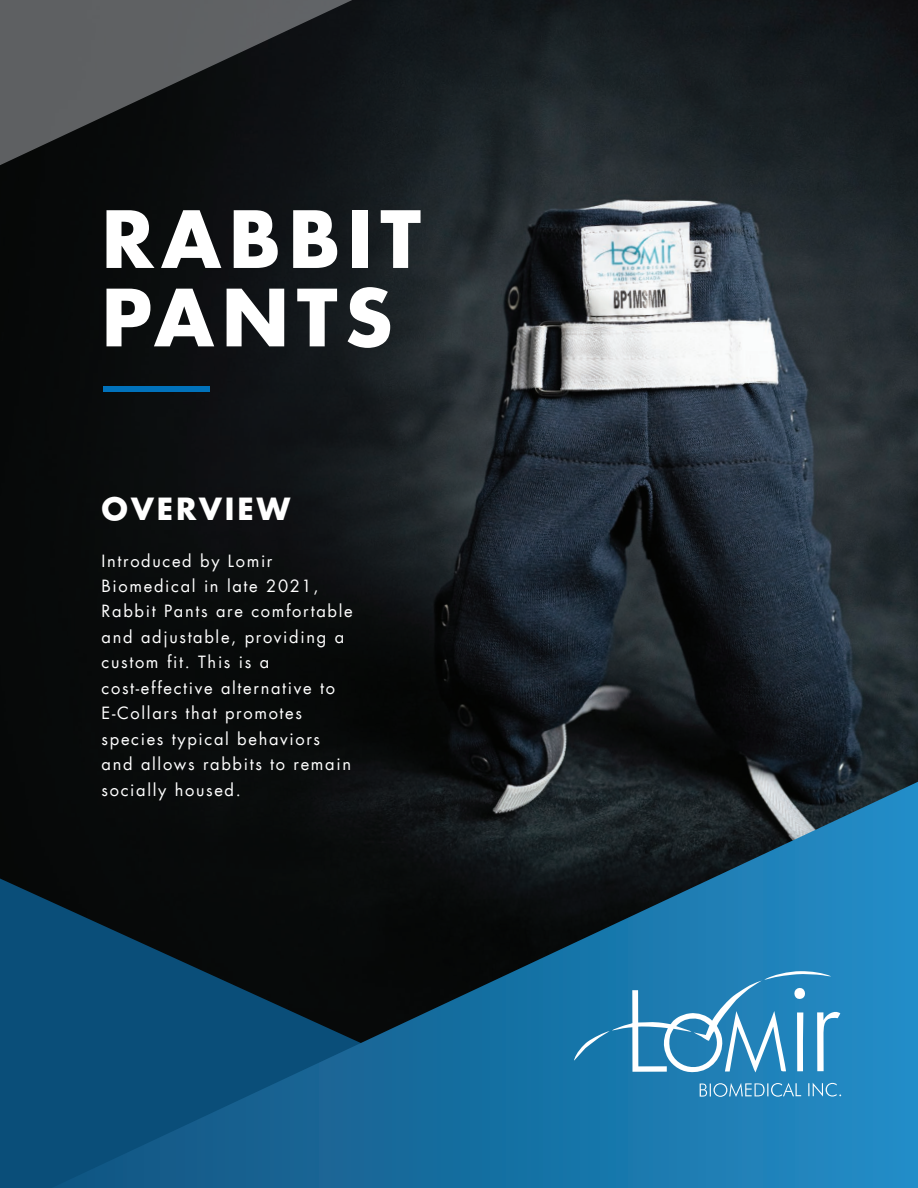
<style>
.page{position:relative;width:918px;height:1188px;background:#fff}
.page>*{position:absolute;margin:0;border:0;box-sizing:border-box;transform-origin:0 0}
.t1{font:700 76.65px/78.4px "Futura LT";letter-spacing:.1em;color:#fff}
.t2{font:700 29.85px "Futura LT";letter-spacing:.1em;color:#fff}
.t3{font:16.5px/25.5px "Futura LT";letter-spacing:.1em;color:#fff}
</style>
<div class="page">
<img style="left:0;top:0;width:918px;height:879px">
<div style="left:0;top:879px;width:52px;height:309px;background:#0a4e79"></div>
<div style="left:103px;top:386px;width:106px;height:6px;background:#0172bb"></div>
<svg style="left:52px;top:782px;width:866px;height:406px"></svg>
<svg style="left:0;top:0;width:389px;height:175px"></svg>
<svg style="left:574px;top:971px;width:266px;height:106px"></svg>
<svg style="left:700px;top:1083px;width:101px;height:14px"></svg>
<svg style="left:808px;top:1083px;width:33px;height:14px"></svg>
<h1 class="t1" style="left:102px;top:199px;width:321px">RABBIT<br>PANTS</h1>
<h2 class="t2" style="left:102px;top:489px;width:190px">OVERVIEW</h2>
<p class="t3" style="left:102px;top:548px;width:253px">Introduced by Lomir<br>Biomedical in late 2021,<br>Rabbit Pants are comfortable and adjustable, providing a custom fit. This is a cost-effective alternative to<br>E-Collars that promotes species typical behaviors and allows rabbits to remain socially housed.</p>
</div>
